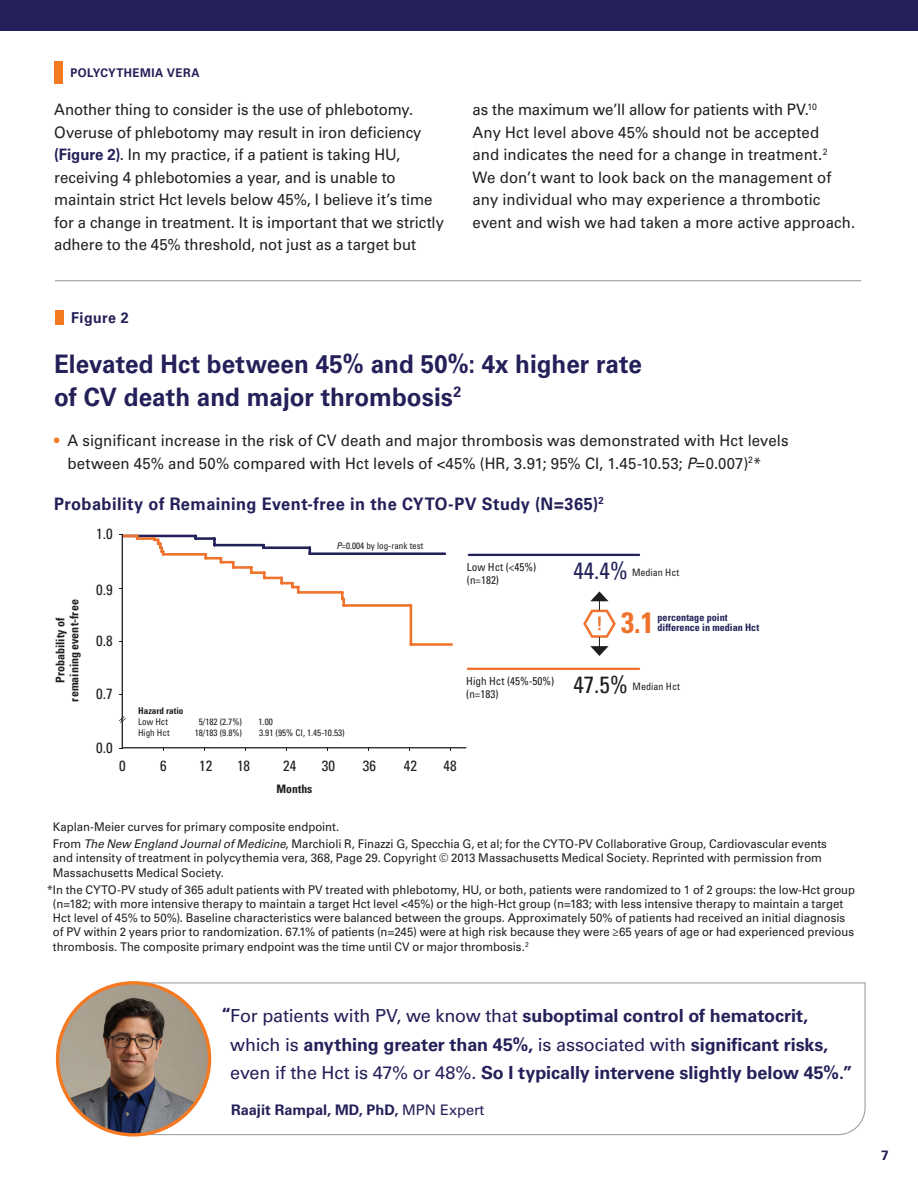
<style>
.page{position:relative;width:918px;height:1188px;background:#fff}
.page>*{position:absolute;margin:0;border:0;box-sizing:border-box;transform-origin:0 0}
.t1{font:700 condensed 29.4px "Univers LT Std";color:#ef732d}
.t2{font:700 25.5px/33px "Univers LT Std";letter-spacing:.005em;color:#242059;scale:.95 1}
.t3{font:condensed 23.55px "Univers LT Std";color:#232259}
.t4{font:condensed 23.55px "Univers LT Std";color:#211e1e}
.t5{font:700 condensed 21px "Univers LT Std";color:#242059}
.t6{font:700 18px/28.5px "Univers LT Std";letter-spacing:-.005em;color:#242059}
.t7{font:700 17.25px "Univers LT Std";letter-spacing:.025em;color:#242059;scale:.95 1}
.t8{font:15.75px/22.5px "Univers LT Std";color:#231f20;scale:.95 1}
.t9{font:700 15px "Univers LT Std";letter-spacing:.03em;color:#242059;scale:.95 1}
.t10{font:condensed 14.85px "Univers LT Std";color:#211e1e}
.t11{font:700 14.55px "Univers LT Std";color:#242059}
.t12{font:700 13.5px "Univers LT Std";color:#242059}
.t13{font:12px/14.2px "Univers LT Std";letter-spacing:-.005em;color:#231f20;scale:.95 1}
.t14{font:700 condensed 12px/14.1px "Univers LT Std";color:#211e1e;text-align:center}
.t15{font:700 12px "Univers LT Std";letter-spacing:.04em;color:#242059;scale:.95 1}
.t16{font:700 condensed 11.7px "Univers LT Std";letter-spacing:.005em;color:#211e1e}
.t17{font:condensed 11.1px/13px "Univers LT Std";color:#211e1e}
.t18{font:700 condensed 10.2px/10.2px "Univers LT Std";color:#232259}
.t19{font:condensed 10.2px "Univers LT Std";color:#211e1e}
.t20{font:condensed 9.15px/11.2px "Univers LT Std";color:#211e1e;text-align:center}
.t21{font:700 condensed 9.15px "Univers LT Std";color:#211e1e}
.s1{font-weight:700;color:#242059}
.s2{color:#f57921}
.s3{font-style:italic}
.s4{font-weight:400}
</style>
<div class="page">
<div style="left:0;top:0;width:918px;height:30px;background:#242059"></div>
<div style="left:54px;top:62px;width:9px;height:22px;background:#f57921"></div>
<hr style="left:55px;top:280px;width:806px;height:1px;background:#939598">
<div style="left:55px;top:310px;width:9px;height:15px;background:#f57921"></div>
<hr style="left:467px;top:668px;width:173px;height:2px;background:#ef732d">
<hr style="left:468px;top:554px;width:172px;height:2px;background:#232259">
<svg style="left:122px;top:535px;width:344px;height:213px"></svg>
<svg style="left:119px;top:716px;width:7px;height:7px"></svg>
<svg style="left:583px;top:591px;width:33px;height:65px"></svg>
<svg style="left:149px;top:982px;width:717px;height:153px"></svg>
<img style="left:58px;top:983px;width:152px;height:152px;border-radius:76px">
<div style="left:56px;top:981px;width:155px;height:156px;border:3px solid #f57921;border-radius:50%"></div>
<p class="t15" style="left:70px;top:66px;width:138px">POLYCYTHEMIA VERA</p>
<p class="t8" style="left:54px;top:98px;width:412px">Another thing to consider is the use of phlebotomy.<br>Overuse of phlebotomy may result in iron deficiency <span class="s1">(Figure 2)</span>. In my practice, if a patient is taking HU, receiving 4 phlebotomies a year, and is unable to maintain strict Hct levels below 45%, I believe it’s time for a change in treatment. It is important that we strictly adhere to the 45% threshold, not just as a target but</p>
<p class="t8" style="left:473px;top:98px;width:404px">as the maximum we’ll allow for patients with PV.<sup>10<br></sup>Any Hct level above 45% should not be accepted<br>and indicates the need for a change in treatment.<sup>2<br></sup>We don’t want to look back on the management of any individual who may experience a thrombotic event and wish we had taken a more active approach.</p>
<p class="t9" style="left:71px;top:308px;width:62px">Figure 2</p>
<h2 class="t2" style="left:54px;top:347px;width:620px">Elevated Hct between 45% and 50%: 4x higher rate of CV death and major thrombosis<sup>2</sup></h2>
<h3 class="t8" style="left:67px;top:429px;width:761px;text-indent:-13px"><span class="s2">•</span> A significant increase in the risk of CV death and major thrombosis was demonstrated with Hct levels between 45% and 50% compared with Hct levels of &lt;45% (HR, 3.91; 95% CI, 1.45-10.53; <span class="s3">P</span>=0.007)<sup>2</sup>*</h3>
<h3 class="t7" style="left:54px;top:494px;width:580px">Probability of Remaining Event-free in the CYTO-PV Study (N=365)<sup>2</sup></h3>
<p class="t14" style="left:53px;top:702px;width:104px;rotate:-90deg">Probability of remaining event-free</p>
<p class="t10" style="left:96px;top:525px;width:18px">1.0</p>
<p class="t10" style="left:96px;top:580px;width:18px">0.9</p>
<p class="t20" style="left:336px;top:540px;width:89px"><span class="s3">P</span>=0.004 by log-rank test</p>
<p class="t17" style="left:467px;top:561px;width:71px">Low Hct (&lt;45%) (n=182)</p>
<p class="t10" style="left:96px;top:631px;width:18px">0.8</p>
<p class="t10" style="left:96px;top:685px;width:18px">0.7</p>
<p class="t10" style="left:96px;top:739px;width:18px">0.0</p>
<p class="t21" style="left:138px;top:706px;width:47px">Hazard ratio</p>
<p class="t20" style="left:138px;top:716px;width:32px">Low Hct</p>
<p class="t20" style="left:195px;top:716px;width:49px">5/182 (2.7%)<br>18/183 (9.8%)</p>
<p class="t20" style="left:259px;top:716px;width:16px">1.00</p>
<p class="t20" style="left:138px;top:727px;width:33px">High Hct</p>
<p class="t20" style="left:259px;top:727px;width:87px">3.91 (95% CI, 1.45-10.53)</p>
<p class="t10" style="left:119px;top:756px;width:8px">0</p>
<p class="t10" style="left:160px;top:756px;width:8px">6</p>
<p class="t10" style="left:199px;top:756px;width:15px">12</p>
<p class="t10" style="left:237px;top:756px;width:15px">18</p>
<p class="t10" style="left:283px;top:756px;width:15px">24</p>
<p class="t10" style="left:322px;top:756px;width:15px">30</p>
<p class="t10" style="left:363px;top:756px;width:15px">36</p>
<p class="t10" style="left:404px;top:756px;width:15px">42</p>
<p class="t10" style="left:444px;top:756px;width:15px">48</p>
<p class="t16" style="left:276px;top:782px;width:37px">Months</p>
<p class="t17" style="left:466px;top:675px;width:89px">High Hct (45%-50%) (n=183)</p>
<h3 class="t3" style="left:573px;top:556px;width:56px">44.4%</h3>
<p class="t19" style="left:632px;top:565px;width:49px">Median Hct</p>
<h1 class="t1" style="left:621px;top:604px;width:34px">3.1</h1>
<p class="t18" style="left:658px;top:612px;width:103px">percentage point difference in median Hct</p>
<h3 class="t4" style="left:573px;top:670px;width:56px">47.5%</h3>
<p class="t19" style="left:633px;top:680px;width:49px">Median Hct</p>
<p class="t13" style="left:53px;top:818px;width:816px;line-height:17.5px">Kaplan-Meier curves for primary composite endpoint.<br>From <span class="s3">The New England Journal of Medicine</span>, Marchioli R, Finazzi G, Specchia G, et al; for the CYTO-PV Collaborative Group, Cardiovascular events</p>
<p class="t13" style="left:53px;top:851px;width:811px">and intensity of treatment in polycythemia vera, 368, Page 29. Copyright © 2013 Massachusetts Medical Society. Reprinted with permission from<br>Massachusetts Medical Society.</p>
<p class="t13" style="left:53px;top:882px;width:846px;text-indent:-6px">*In the CYTO-PV study of 365 adult patients with PV treated with phlebotomy, HU, or both, patients were randomized to 1 of 2 groups: the low-Hct group (n=182; with more intensive therapy to maintain a target Hct level &lt;45%) or the high-Hct group (n=183; with less intensive therapy to maintain a target Hct level of 45% to 50%). Baseline characteristics were balanced between the groups. Approximately 50% of patients had received an initial diagnosis of PV within 2 years prior to randomization. 67.1% of patients (n=245) were at high risk because they were ≥65 years of age or had experienced previous thrombosis. The composite primary endpoint was the time until CV or major thrombosis.<sup>2</sup></p>
<h3 class="t5" style="left:222px;top:1002px;width:11px">“</h3>
<h3 class="t6" style="left:230px;top:1002px;width:624px"><span class="s4">For patients with PV, we know that</span> suboptimal control of hematocrit, <span class="s4">which is</span> anything greater than 45%, <span class="s4">is associated with</span> significant risks, <span class="s4">even if the Hct is 47% or 48%.</span> So I typically intervene slightly below 45%.”</h3>
<p class="t11" style="left:231px;top:1101px;width:255px">Raajit Rampal, MD, PhD, <span class="s4">MPN Expert</span></p>
<p class="t12" style="left:881px;top:1148px;width:9px">7</p>
</div>
